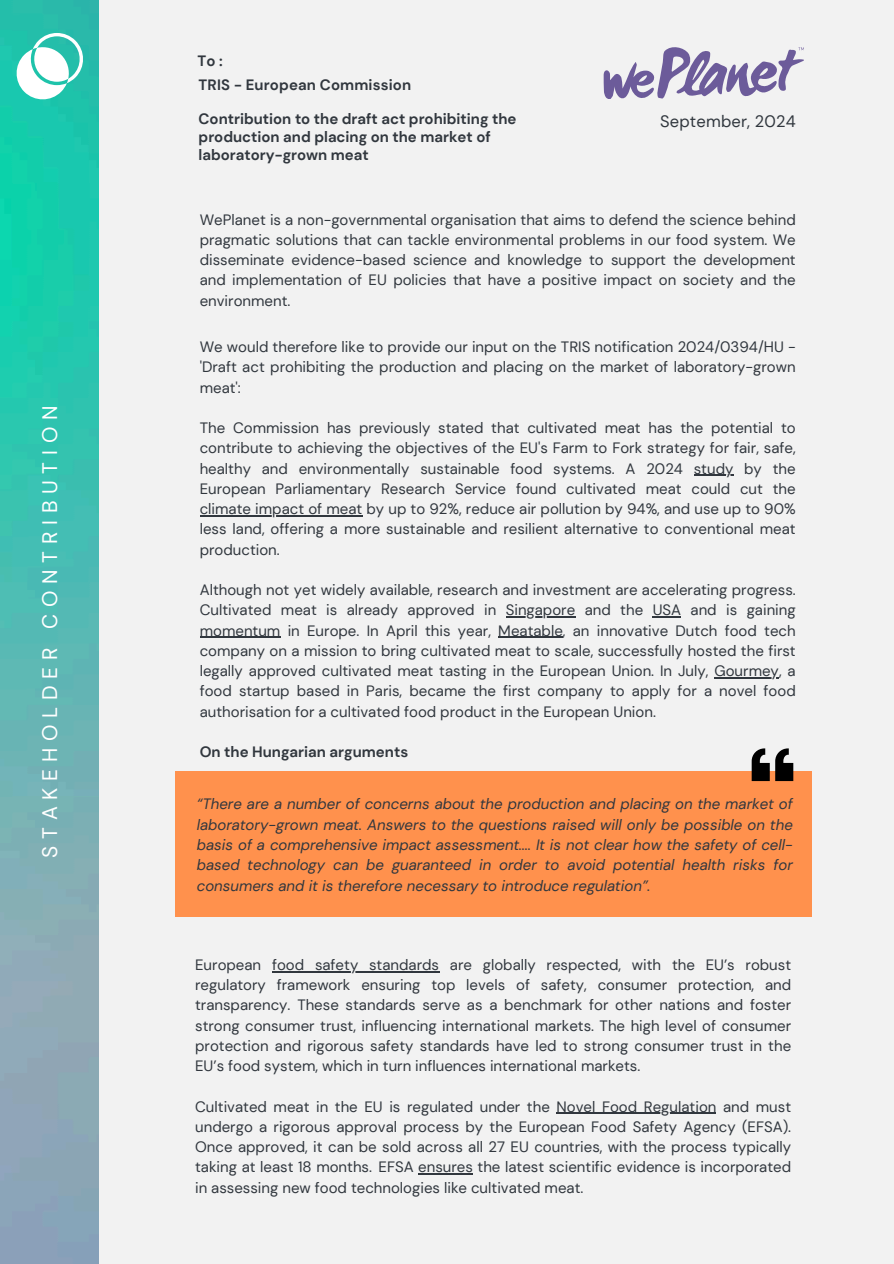
<style>
.page{position:relative;width:894px;height:1264px;background:#fff}
.page>*{position:absolute;margin:0;border:0;box-sizing:border-box;transform-origin:0 0}
.t1{font:21px "DM Sans";letter-spacing:.32em;color:#fff}
.t2{font:16.5px "DM Sans";letter-spacing:.01em;color:#31373e}
.t3{font:15px/20.2px "DM Sans";color:#31373e;text-align:justify}
.t4{font:italic 15px/20.2px "DM Sans";color:#31373e;text-align:justify}
.t5{font:700 15px/18px "DM Sans";color:#31373e}
</style>
<div class="page">
<div style="left:0;top:0;width:893px;height:1263px;background:#f2f2f2"></div>
<img style="left:0;top:0;width:98px;height:1263px">
<svg style="left:17px;top:33px;width:66px;height:66px"></svg>
<hr style="left:693px;top:475px;width:40px;height:1px;background:#31373e">
<hr style="left:200px;top:515px;width:162px;height:1px;background:#31373e">
<hr style="left:505px;top:616px;width:70px;height:1px;background:#31373e">
<svg style="left:652px;top:616px;width:29px;height:1px"></svg>
<hr style="left:200px;top:637px;width:80px;height:1px;background:#31373e">
<hr style="left:498px;top:637px;width:64px;height:1px;background:#31373e">
<hr style="left:714px;top:677px;width:64px;height:1px;background:#31373e">
<hr style="left:272px;top:970px;width:167px;height:2px;background:#31373e">
<hr style="left:556px;top:1112px;width:160px;height:1px;background:#31373e">
<hr style="left:418px;top:1173px;width:55px;height:1px;background:#31373e">
<svg style="left:603px;top:47px;width:200px;height:52px"></svg>
<div style="left:175px;top:771px;width:636px;height:146px;background:#ff914d"></div>
<svg style="left:751px;top:748px;width:42px;height:33px"></svg>
<p class="t1" style="left:36px;top:857px;width:453px;rotate:-90deg">STAKEHOLDER CONTRIBUTION</p>
<p class="t5" style="left:197px;top:52px;width:27px">To :</p>
<p class="t5" style="left:198px;top:76px;width:214px">TRIS - European Commission</p>
<h2 class="t5" style="left:198px;top:110px;width:319px">Contribution to the draft act prohibiting the production and placing on the market of laboratory-grown meat</h2>
<p class="t2" style="left:660px;top:110px;width:137px">September, 2024</p>
<p class="t3" style="left:200px;top:209px;width:597px">WePlanet is a non-governmental organisation that aims to defend the science behind pragmatic solutions that can tackle environmental problems in our food system. We disseminate evidence-based science and knowledge to support the development and implementation of EU policies that have a positive impact on society and the environment.</p>
<p class="t3" style="left:200px;top:337px;width:597px">We would therefore like to provide our input on the TRIS notification 2024/0394/HU - 'Draft act prohibiting the production and placing on the market of laboratory-grown meat':</p>
<h1 class="t3" style="left:200px;top:418px;width:597px">The Commission has previously stated that cultivated meat has the potential to contribute to achieving the objectives of the EU's Farm to Fork strategy for fair, safe, healthy and environmentally sustainable food systems. A 2024</h1>
<h2 class="t3" style="left:200px;top:458px;width:597px;text-align:right">study by the<br>European Parliamentary Research Service found cultivated meat could cut the</h2>
<h2 class="t3" style="left:200px;top:499px;width:597px">climate impact of meat by up to 92%, reduce air pollution by 94%, and use up to 90% less land, offering a more sustainable and resilient alternative to conventional meat production.</h2>
<h2 class="t3" style="left:200px;top:580px;width:597px">Although not yet widely available, research and investment are accelerating progress.<br>Cultivated meat is already approved in</h2>
<p class="t3" style="left:200px;top:600px;width:597px;text-indent:306px">Singapore and the USA and is gaining momentum in Europe. In April this year, Meatable, an innovative Dutch food tech company on a mission to bring cultivated meat to scale, successfully hosted the first legally approved cultivated meat tasting in the European Union. In July, Gourmey, a</p>
<h2 class="t3" style="left:200px;top:681px;width:597px">food startup based in Paris, became the first company to apply for a novel food authorisation for a cultivated food product in the European Union.</h2>
<h2 class="t5" style="left:200px;top:743px;width:210px">On the Hungarian arguments</h2>
<p class="t4" style="left:197px;top:794px;width:597px">“There are a number of concerns about the production and placing on the market of laboratory-grown meat. Answers to the questions raised will only be possible on the basis of a comprehensive impact assessment.... It is not clear how the safety of cell&shy;based technology can be guaranteed in order to avoid potential health risks for consumers and it is therefore necessary to introduce regulation”.</p>
<p class="t3" style="left:195px;top:954px;width:597px;text-indent:77px">food safety standards are globally respected, with the EU’s robust regulatory framework ensuring top levels of safety, consumer protection, and transparency. These standards serve as a benchmark for other nations and foster strong consumer trust, influencing international markets. The high level of consumer protection and rigorous safety standards have led to strong consumer trust in the EU’s food system, which in turn influences international markets.</p>
<p class="t3" style="left:195px;top:1096px;width:597px">Cultivated meat in the EU is regulated under the Novel Food Regulation and must</p>
<p class="t3" style="left:195px;top:1116px;width:597px">undergo a rigorous approval process by the European Food Safety Agency (EFSA).<br>Once approved, it can be sold across all 27 EU countries, with the process typically taking at least 18 months. EFSA ensures the latest scientific evidence is incorporated in assessing new food technologies like cultivated meat.</p>
<p class="t3" style="left:195px;top:954px;width:67px">European</p>
</div>
